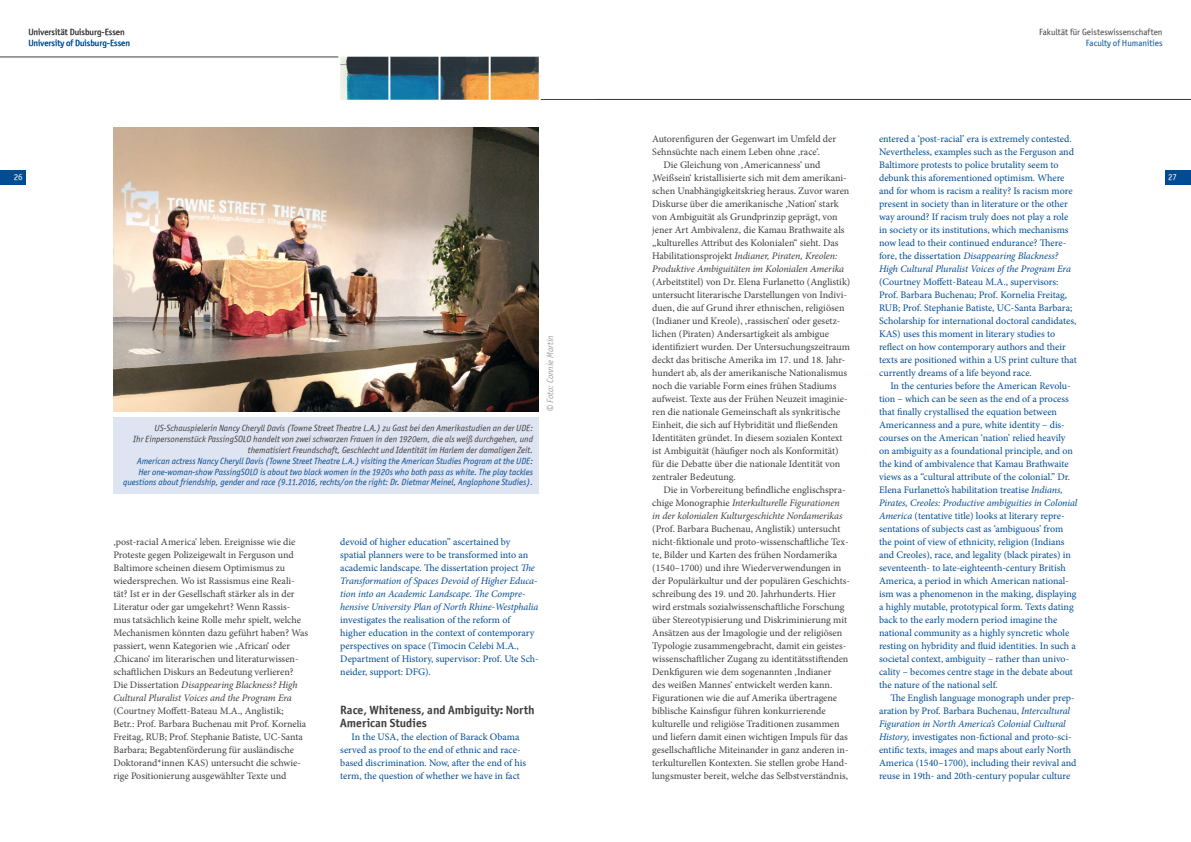
<style>
.page{position:relative;width:1191px;height:842px;background:#fff}
.page>*{position:absolute;margin:0;border:0;box-sizing:border-box;transform-origin:0 0}
.t1{font:12px/13px "Officina Sans ITCTT Bold";color:#3e3d40}
.t2{font:10px/13px "Minion Pro";color:#3e3d40}
.t3{font:10px/13px "Minion Pro";color:#004c93}
.t4{font:italic 10px/13px "Minion Pro";letter-spacing:-.01em;color:#004c93}
.t5{font:italic 10px/13px "Minion Pro";letter-spacing:-.01em;color:#3e3d40}
.t6{font:italic 9px/10.8px "Officina Sans ITCTT Book";color:#004c93;text-align:right}
.t7{font:italic 9px/10.8px "Officina Sans ITCTT Book";color:#3e3d40;text-align:right}
.t8{font:9px "Officina Sans ITCTT Book";color:#3e3d40}
.t9{font:9px "Officina Sans ITCTT Book";color:#004c93}
.t10{font:italic 9px "Officina Sans ITCTT Book";color:#9c9e9f}
.t11{font:9px "Officina Sans ITCTT Book";color:#fff}
.s1{font-style:italic}
.s2{font-style:normal}
</style>
<div class="page">
<div style="left:1164px;top:170px;width:27px;height:14px;background:#004c93"></div>
<div style="left:0;top:170px;width:26px;height:14px;background:#004c93"></div>
<hr style="left:0;top:57px;width:338px;height:1px;background:#3e3d40">
<hr style="left:541px;top:99px;width:650px;height:1px;background:#3e3d40">
<img style="left:113px;top:128px;width:426px;height:283px">
<div style="left:113px;top:417px;width:426px;height:76px;background:#dfe4f2"></div>
<img style="left:340px;top:57px;width:199px;height:43px">
<p class="t8" style="left:28px;top:27px;width:98px">Universität Duisburg-Essen</p>
<p class="t9" style="left:28px;top:38px;width:103px">University of Duisburg-Essen</p>
<p class="t8" style="left:1039px;top:27px;width:125px">Fakultät für Geisteswissenschaften</p>
<p class="t9" style="left:1085px;top:38px;width:78px">Faculty of Humanities</p>
<p class="t3" style="left:879px;top:132px;width:196px">entered a ‘post-racial’ era is extremely contested.<br>Nevertheless, examples such as the Ferguson and Baltimore protests to police brutality seem to debunk this aforementioned optimism. Where and for whom is racism a reality? Is racism more present in society than in literature or the other way around? If racism truly does not play a role in society or its institutions, which mechanisms now lead to their continued endurance? There&shy;fore, the dissertation <span class="s1">Disappearing Blackness?<br>High Cultural Pluralist Voices of the Program Era</span></p>
<p class="t3" style="left:879px;top:275px;width:199px">(Courtney Moffett-Bateau M.A., supervisors:<br>Prof. Barbara Buchenau; Prof. Kornelia Freitag, RUB; Prof. Stephanie Batiste, UC-Santa Barbara; Scholarship for international doctoral candidates, KAS) uses this moment in literary studies to reflect on how contemporary authors and their texts are positioned within a US print culture that currently dreams of a life beyond race.</p>
<p class="t3" style="left:879px;top:379px;width:200px;text-indent:11px">In the centuries before the American Revolu&shy;tion – which can be seen as the end of a process that finally crystallised the equation between Americanness and a pure, white identity – dis&shy;courses on the American ‘nation’ relied heavily on ambiguity as a foundational principle, and on the kind of ambivalence that Kamau Brathwaite views as a “cultural attribute of the colonial.” Dr.<br>Elena Furlanetto’s habilitation treatise <span class="s1">Indians, Pirates, Creoles: Productive ambiguities in Colonial America</span> (tentative title) looks at literary repre&shy;sentations of subjects cast as ‘ambiguous’ from the point of view of ethnicity, religion (Indians and Creoles), race, and legality (black pirates) in seventeenth- to late-eighteenth-century British America, a period in which American national&shy;ism was a phenomenon in the making, displaying a highly mutable, prototypical form. Texts dating back to the early modern period imagine the national community as a highly syncretic whole resting on hybridity and fluid identities. In such a societal context, ambiguity – rather than univo&shy;cality – becomes centre stage in the debate about the nature of the national self.</p>
<p class="t3" style="left:879px;top:691px;width:199px;text-indent:11px">The English language monograph under prep&shy;aration by Prof. Barbara Buchenau, <span class="s1">Intercultural Figuration in North America’s Colonial Cultural History,</span> investigates non-fictional and proto-sci&shy;entific texts, images and maps about early North America (1540–1700), including their revival and reuse in 19th- and 20th-century popular culture</p>
<p class="t2" style="left:652px;top:132px;width:185px">Autorenfiguren der Gegenwart im Umfeld der</p>
<p class="t2" style="left:652px;top:145px;width:169px">Sehnsüchte nach einem Leben ohne ‚race‘.</p>
<p class="t2" style="left:663px;top:158px;width:158px">Die Gleichung von ‚Americanness‘ und</p>
<p class="t2" style="left:652px;top:171px;width:196px">‚Weißsein‘ kristallisierte sich mit dem amerikani-</p>
<p class="t2" style="left:652px;top:184px;width:199px">schen Unabhängigkeitskrieg heraus. Zuvor waren</p>
<p class="t2" style="left:652px;top:197px;width:188px">Diskurse über die amerikanische ‚Nation‘ stark</p>
<p class="t2" style="left:652px;top:210px;width:187px">von Ambiguität als Grundprinzip geprägt, von</p>
<p class="t2" style="left:652px;top:223px;width:194px">jener Art Ambivalenz, die Kamau Brathwaite als</p>
<p class="t2" style="left:652px;top:236px;width:188px">„kulturelles Attribut des Kolonialen“ sieht. Das</p>
<p class="t5" style="left:652px;top:249px;width:187px"><span class="s2">Habilitationsprojekt</span> Indianer, Piraten, Kreolen:</p>
<p class="t5" style="left:652px;top:262px;width:193px">Produktive Ambiguitäten im Kolonialen Amerika</p>
<p class="t2" style="left:652px;top:275px;width:200px">(Arbeitstitel) von Dr. Elena Furlanetto (Anglistik) untersucht literarische Darstellungen von Indivi&shy;duen, die auf Grund ihrer ethnischen, religiösen (Indianer und Kreole), ‚rassischen‘ oder gesetz&shy;lichen (Piraten) Andersartigkeit als ambigue identifiziert wurden. Der Untersuchungszeitraum deckt das britische Amerika im 17. und 18. Jahr&shy;hundert ab, als der amerikanische Nationalismus noch die variable Form eines frühen Stadiums aufweist. Texte aus der Frühen Neuzeit imaginie&shy;ren die nationale Gemeinschaft als synkritische Einheit, die sich auf Hybridität und fließenden Identitäten gründet. In diesem sozialen Kontext ist Ambiguität (häufiger noch als Konformität) für die Debatte über die nationale Identität von zentraler Bedeutung.</p>
<p class="t5" style="left:652px;top:483px;width:195px;text-indent:11px"><span class="s2">Die in Vorbereitung befindliche englischspra&shy;chige Monographie</span> Interkulturelle Figurationen in der kolonialen Kulturgeschichte Nordamerikas</p>
<p class="t2" style="left:652px;top:522px;width:199px">(Prof. Barbara Buchenau, Anglistik) untersucht nicht-fiktionale und proto-wissenschaftliche Tex&shy;te, Bilder und Karten des frühen Nordamerika (1540–1700) und ihre Wiederverwendungen in der Populärkultur und der populären Geschichts&shy;schreibung des 19. und 20. Jahrhunderts. Hier wird erstmals sozialwissenschaftliche Forschung über Stereotypisierung und Diskriminierung mit Ansätzen aus der Imagologie und der religiösen Typologie zusammengebracht, damit ein geistes&shy;wissenschaftlicher Zugang zu identitätsstiftenden Denkfiguren wie dem sogenannten ‚Indianer<br>des weißen Mannes‘ entwickelt werden kann.<br>Figurationen wie die auf Amerika übertragene biblische Kainsfigur führen konkurrierende kulturelle und religiöse Traditionen zusammen und liefern damit einen wichtigen Impuls für das gesellschaftliche Miteinander in ganz anderen in&shy;terkulturellen Kontexten. Sie stellen grobe Hand&shy;lungsmuster bereit, welche das Selbstverständnis,</p>
<p class="t11" style="left:14px;top:172px;width:11px">26</p>
<p class="t11" style="left:1168px;top:172px;width:10px">27</p>
<p class="t10" style="left:545px;top:411px;width:78px;rotate:-90deg"><span class="s2">©</span> Foto: Connie Martin</p>
<p class="t7" style="left:133px;top:423px;width:401px">US-Schauspielerin Nancy Cheryll Davis (Towne Street Theatre L.A.) zu Gast bei den Amerikastudien an der UDE:<br>Ihr Einpersonenstück PassingSOLO handelt von zwei schwarzen Frauen in den 1920ern, die als weiß durchgehen, und thematisiert Freundschaft, Geschlecht und Identität im Harlem der damaligen Zeit.</p>
<p class="t6" style="left:123px;top:455px;width:411px">American actress Nancy Cheryll Davis (Towne Street Theatre L.A.) visiting the American Studies Program at the UDE:<br>Her one-woman-show PassingSOLO is about two black women in the 1920s who both pass as white. The play tackles questions about friendship, gender and race (9.11.2016, rechts/on the right: Dr. Dietmar Meinel, Anglophone Studies).</p>
<p class="t2" style="left:113px;top:535px;width:196px">‚post-racial America‘ leben. Ereignisse wie die Proteste gegen Polizeigewalt in Ferguson und Baltimore scheinen diesem Optimismus zu wiedersprechen. Wo ist Rassismus eine Reali&shy;tät? Ist er in der Gesellschaft stärker als in der Literatur oder gar umgekehrt? Wenn Rassis&shy;mus tatsächlich keine Rolle mehr spielt, welche Mechanismen könnten dazu geführt haben? Was passiert, wenn Kategorien wie ‚African‘ oder ‚Chicano‘ im literarischen und literaturwissen&shy;schaftlichen Diskurs an Bedeutung verlieren?<br>Die Dissertation <span class="s1">Disappearing Blackness? High Cultural Pluralist Voices and the Program Era</span></p>
<p class="t2" style="left:113px;top:704px;width:194px">(Courtney Moffett-Bateau M.A., Anglistik; Betr.: Prof. Barbara Buchenau mit Prof. Kornelia Freitag, RUB; Prof. Stephanie Batiste, UC-Santa Barbara; Begabtenförderung für ausländische Doktorand*innen KAS) untersucht die schwie&shy;rige Positionierung ausgewählter Texte und</p>
<p class="t4" style="left:340px;top:535px;width:200px"><span class="s2">devoid of higher education” ascertained by spatial planners were to be transformed into an academic landscape. The dissertation project</span> The Transformation of Spaces Devoid of Higher Educa&shy;tion into an Academic Landscape. The Compre&shy;hensive University Plan of North Rhine-Westphalia</p>
<p class="t3" style="left:340px;top:613px;width:200px">investigates the realisation of the reform of higher education in the context of contemporary perspectives on space (Timocin Celebi M.A., Department of History, supervisor: Prof. Ute Sch&shy;neider, support: DFG).</p>
<p class="t1" style="left:340px;top:703px;width:196px">Race, Whiteness, and Ambiguity: North<br>American Studies</p>
<p class="t3" style="left:340px;top:730px;width:187px;text-indent:11px">In the USA, the election of Barack Obama served as proof to the end of ethnic and race&shy;based discrimination. Now, after the end of his term, the question of whether we have in fact</p>
</div>
